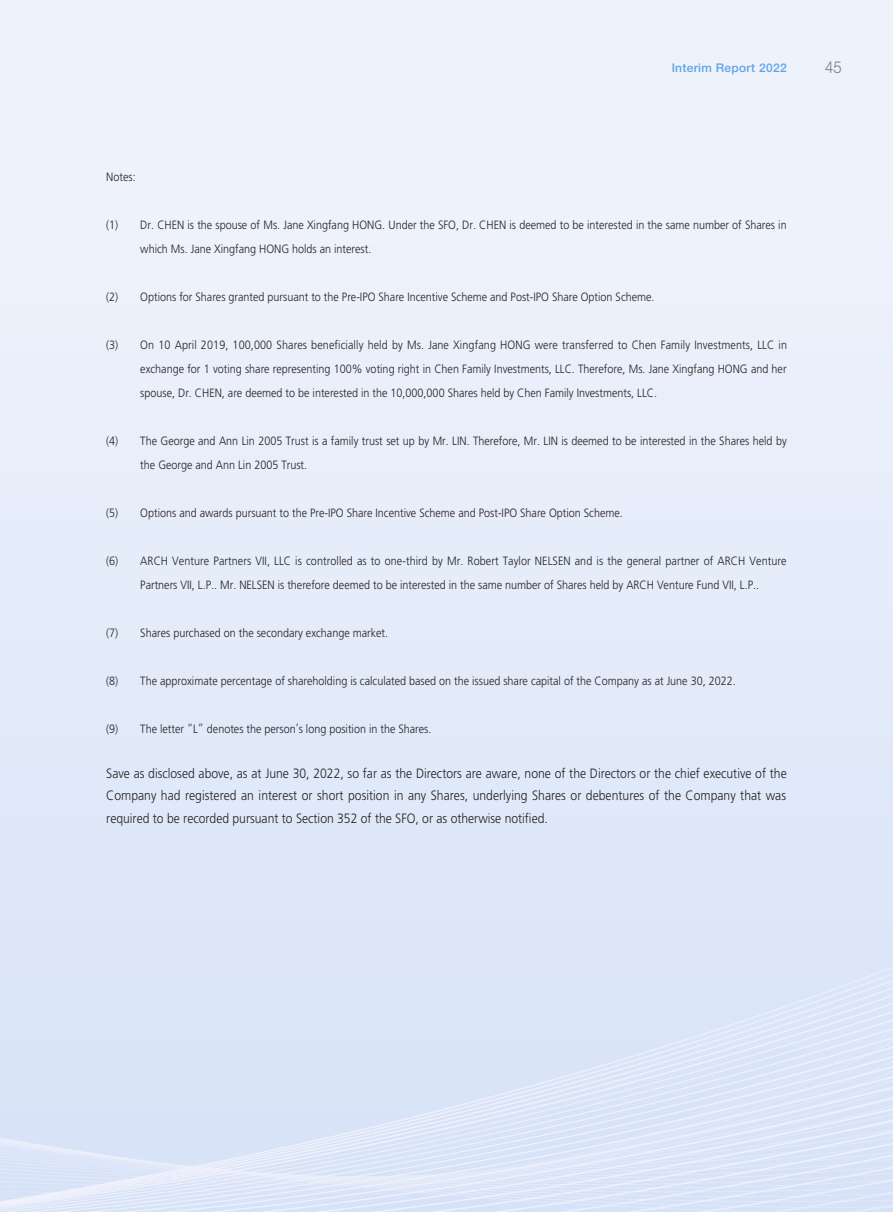
<style>
.page{position:relative;width:893px;height:1212px;background:#fff}
.page>*{position:absolute;margin:0;border:0;box-sizing:border-box;transform-origin:0 0}
.t1{font:300 16.5px "Helvetica Neue LT Std";color:#76787b;scale:.9 1}
.t2{font:300 13.5px/22.5px "Frutiger LT Std";color:#231f20;text-align:justify;scale:.9 1}
.t3{font:300 12px/24px "Frutiger LT Std";color:#231f20;scale:.9 1}
.t4{font:500 12px "Helvetica Neue LT Std";letter-spacing:.025em;color:#5ea4e5}
</style>
<div class="page">
<p class="t4" style="left:672px;top:61px;width:116px">Interim Report 2022</p>
<h1 class="t1" style="left:825px;top:57px;width:20px">45</h1>
<p class="t3" style="left:106px;top:165px;width:34px">Notes:</p>
<p class="t3" style="left:140px;top:213px;width:720px;text-indent:-34px">(1) Dr. CHEN is the spouse of Ms. Jane Xingfang HONG. Under the SFO, Dr. CHEN is deemed to be interested in the same number of Shares in which Ms. Jane Xingfang HONG holds an interest.</p>
<p class="t3" style="left:106px;top:285px;width:611px">(2) Options for Shares granted pursuant to the Pre-IPO Share Incentive Scheme and Post-IPO Share Option Scheme.</p>
<p class="t3" style="left:140px;top:333px;width:720px;text-align:justify;text-indent:-34px">(3) On 10 April 2019, 100,000 Shares beneficially held by Ms. Jane Xingfang HONG were transferred to Chen Family Investments, LLC in exchange for 1 voting share representing 100% voting right in Chen Family Investments, LLC. Therefore, Ms. Jane Xingfang HONG and her spouse, Dr. CHEN, are deemed to be interested in the 10,000,000 Shares held by Chen Family Investments, LLC.</p>
<p class="t3" style="left:140px;top:429px;width:720px;text-indent:-34px">(4) The George and Ann Lin 2005 Trust is a family trust set up by Mr. LIN. Therefore, Mr. LIN is deemed to be interested in the Shares held by the George and Ann Lin 2005 Trust.</p>
<p class="t3" style="left:106px;top:501px;width:575px">(5) Options and awards pursuant to the Pre-IPO Share Incentive Scheme and Post-IPO Share Option Scheme.</p>
<p class="t3" style="left:106px;top:549px;width:757px;text-align:center">(6) ARCH Venture Partners VII, LLC is controlled as to one-third by Mr. Robert Taylor NELSEN and is the general partner of ARCH Venture<br>Partners VII, L.P.. Mr. NELSEN is therefore deemed to be interested in the same number of Shares held by ARCH Venture Fund VII, L.P..</p>
<p class="t3" style="left:106px;top:621px;width:315px">(7) Shares purchased on the secondary exchange market.</p>
<p class="t3" style="left:106px;top:669px;width:701px">(8) The approximate percentage of shareholding is calculated based on the issued share capital of the Company as at June 30, 2022.</p>
<p class="t3" style="left:106px;top:717px;width:363px">(9) The letter “L” denotes the person’s long position in the Shares.</p>
<p class="t2" style="left:106px;top:762px;width:758px">Save as disclosed above, as at June 30, 2022, so far as the Directors are aware, none of the Directors or the chief executive of the Company had registered an interest or short position in any Shares, underlying Shares or debentures of the Company that was required to be recorded pursuant to Section 352 of the SFO, or as otherwise notified.</p>
</div>
